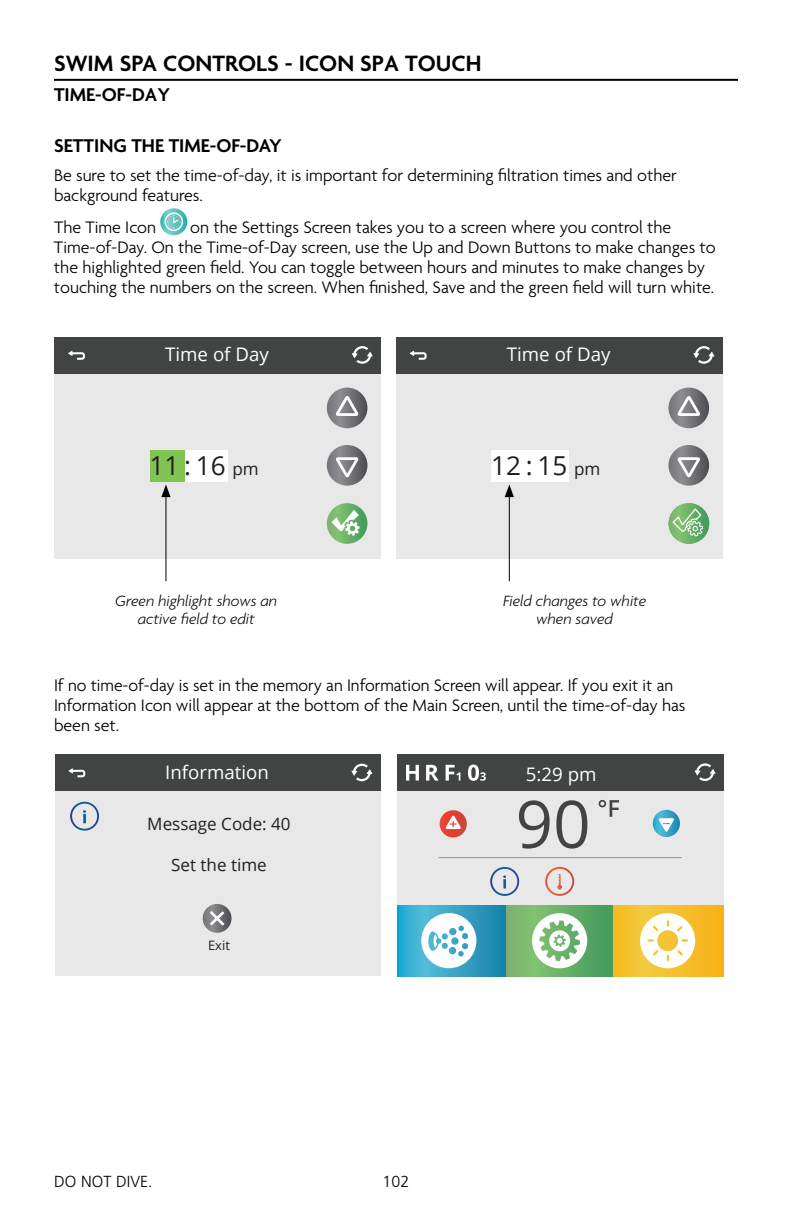
<style>
.page{position:relative;width:792px;height:1224px;background:#fff}
.page>*{position:absolute;margin:0;border:0;box-sizing:border-box;transform-origin:0 0}
.t1{font:65.6px "Open Sans";color:#424343}
.t2{font:26.2px "Open Sans";color:#231f20}
.t3{font:600 24px "Agenda";color:#000}
.t4{font:600 20px "Agenda";color:#000}
.t5{font:18.8px "Open Sans";color:#fff}
.t6{font:18.6px "Open Sans";color:#fff}
.t7{font:18.6px "Open Sans";color:#fff}
.t8{font:300 18px/20px "Agenda";color:#000}
.t9{font:17px "Open Sans";color:#231f20}
.t10{font:italic 300 16px/18px "Agenda";color:#000;text-align:center}
.t11{font:300 16px "Frutiger LT Std";color:#000}
.t12{font:13px "Open Sans";color:#231f20}
.s1{font-size:17px}
</style>
<div class="page">
<hr style="left:54px;top:79px;width:684px;height:2px;background:#000">
<svg style="left:160px;top:208px;width:27px;height:27px"></svg>
<svg style="left:165px;top:213px;width:18px;height:18px"></svg>
<div style="left:54px;top:337px;width:327px;height:222px;background:#e8e8e8"></div>
<div style="left:54px;top:337px;width:327px;height:37px;background:#424343"></div>
<svg style="left:352px;top:346px;width:21px;height:18px"></svg>
<svg style="left:68px;top:351px;width:17px;height:9px"></svg>
<svg style="left:327px;top:388px;width:40px;height:40px"></svg>
<svg style="left:335px;top:396px;width:24px;height:20px"></svg>
<svg style="left:327px;top:445px;width:40px;height:41px"></svg>
<svg style="left:335px;top:457px;width:24px;height:20px"></svg>
<svg style="left:327px;top:503px;width:40px;height:41px"></svg>
<svg style="left:331px;top:510px;width:29px;height:26px"></svg>
<div style="left:150px;top:450px;width:77px;height:32px;background:#fff"></div>
<div style="left:150px;top:450px;width:34px;height:32px;background:#80c451"></div>
<div style="left:396px;top:337px;width:327px;height:222px;background:#e8e8e8"></div>
<div style="left:396px;top:337px;width:327px;height:37px;background:#424343"></div>
<svg style="left:693px;top:346px;width:21px;height:18px"></svg>
<svg style="left:410px;top:351px;width:17px;height:9px"></svg>
<svg style="left:668px;top:388px;width:41px;height:40px"></svg>
<svg style="left:677px;top:396px;width:24px;height:20px"></svg>
<svg style="left:668px;top:445px;width:41px;height:41px"></svg>
<svg style="left:677px;top:457px;width:24px;height:20px"></svg>
<svg style="left:668px;top:503px;width:41px;height:41px"></svg>
<div style="left:492px;top:450px;width:77px;height:32px;background:#fff"></div>
<svg style="left:669px;top:503px;width:40px;height:41px"></svg>
<svg style="left:672px;top:507px;width:32px;height:30px"></svg>
<div style="left:55px;top:755px;width:326px;height:221px;background:#e8e8e8"></div>
<div style="left:55px;top:755px;width:326px;height:36px;background:#424343"></div>
<svg style="left:351px;top:763px;width:21px;height:18px"></svg>
<svg style="left:68px;top:768px;width:17px;height:9px"></svg>
<svg style="left:70px;top:802px;width:29px;height:29px"></svg>
<svg style="left:203px;top:904px;width:29px;height:29px"></svg>
<svg style="left:210px;top:911px;width:14px;height:15px"></svg>
<div style="left:397px;top:754px;width:327px;height:222px;background:#e8e8e8"></div>
<div style="left:397px;top:754px;width:327px;height:37px;background:#424343"></div>
<hr style="left:439px;top:857px;width:243px;height:1px;background:#939598">
<svg style="left:653px;top:810px;width:27px;height:27px"></svg>
<svg style="left:658px;top:818px;width:16px;height:14px"></svg>
<svg style="left:695px;top:763px;width:21px;height:18px"></svg>
<svg style="left:440px;top:810px;width:27px;height:27px"></svg>
<svg style="left:445px;top:816px;width:16px;height:13px"></svg>
<svg style="left:406px;top:765px;width:13px;height:16px"></svg>
<svg style="left:426px;top:765px;width:13px;height:16px"></svg>
<svg style="left:446px;top:765px;width:14px;height:16px"></svg>
<svg style="left:468px;top:765px;width:18px;height:16px"></svg>
<svg style="left:545px;top:867px;width:29px;height:29px"></svg>
<svg style="left:506px;top:905px;width:108px;height:71px;background:#68ad66"></svg>
<svg style="left:397px;top:905px;width:109px;height:71px;background:#2c9ec2"></svg>
<svg style="left:614px;top:905px;width:110px;height:71px;background:#f5bc26"></svg>
<svg style="left:640px;top:913px;width:55px;height:55px;background:#fae9b5"></svg>
<svg style="left:421px;top:913px;width:55px;height:55px;background:#bbe0ec"></svg>
<svg style="left:532px;top:913px;width:55px;height:55px;background:#b9dbb7"></svg>
<svg style="left:490px;top:867px;width:29px;height:29px"></svg>
<svg style="left:599px;top:800px;width:20px;height:17px"></svg>
<hr style="left:165px;top:494px;width:1px;height:87px;background:#000">
<svg style="left:161px;top:484px;width:10px;height:13px"></svg>
<hr style="left:509px;top:494px;width:1px;height:87px;background:#000">
<svg style="left:505px;top:484px;width:9px;height:13px"></svg>
<h3 class="t3" style="left:54px;top:51px;width:429px">SWIM SPA CONTROLS - ICON SPA TOUCH</h3>
<p class="t4" style="left:54px;top:84px;width:118px">TIME-OF-DAY</p>
<p class="t4" style="left:54px;top:135px;width:229px">SETTING THE TIME-OF-DAY</p>
<p class="t8" style="left:54px;top:167px;width:624px">Be sure to set the time-of-day, it is important for determining filtration times and other background features.</p>
<p class="t8" style="left:54px;top:219px;width:104px">The Time Icon</p>
<p class="t8" style="left:54px;top:219px;width:663px;text-indent:136px">on the Settings Screen takes you to a screen where you control the Time-of-Day. On the Time-of-Day screen, use the Up and Down Buttons to make changes to the highlighted green field. You can toggle between hours and minutes to make changes by touching the numbers on the screen. When finished, Save and the green field will turn white.</p>
<p class="t5" style="left:165px;top:342px;width:105px">Time of Day</p>
<h2 class="t2" style="left:150px;top:447px;width:111px">11 : 16 <span class="s1">pm</span></h2>
<p class="t5" style="left:507px;top:342px;width:105px">Time of Day</p>
<h2 class="t2" style="left:491px;top:447px;width:111px">12 : 15 <span class="s1">pm</span></h2>
<p class="t10" style="left:115px;top:592px;width:163px">Green highlight shows an active field to edit</p>
<p class="t10" style="left:503px;top:592px;width:145px">Field changes to white when saved</p>
<p class="t8" style="left:54px;top:676px;width:633px">If no time-of-day is set in the memory an Information Screen will appear. If you exit it an<br>Information Icon will appear at the bottom of the Main Screen, until the time-of-day has been set.</p>
<p class="t6" style="left:165px;top:759px;width:105px">Information</p>
<p class="t9" style="left:147px;top:812px;width:145px">Message Code: 40</p>
<p class="t9" style="left:171px;top:853px;width:97px">Set the time</p>
<p class="t12" style="left:208px;top:937px;width:23px">Exit</p>
<p class="t11" style="left:54px;top:1172px;width:100px">DO NOT DIVE.</p>
<p class="t11" style="left:392px;top:1172px;width:19px">02</p>
<p class="t11" style="left:383px;top:1172px;width:28px">115</p>
<p class="t7" style="left:526px;top:761px;width:72px">5:29 pm</p>
<h1 class="t1" style="left:516px;top:779px;width:77px">90</h1>
</div>
